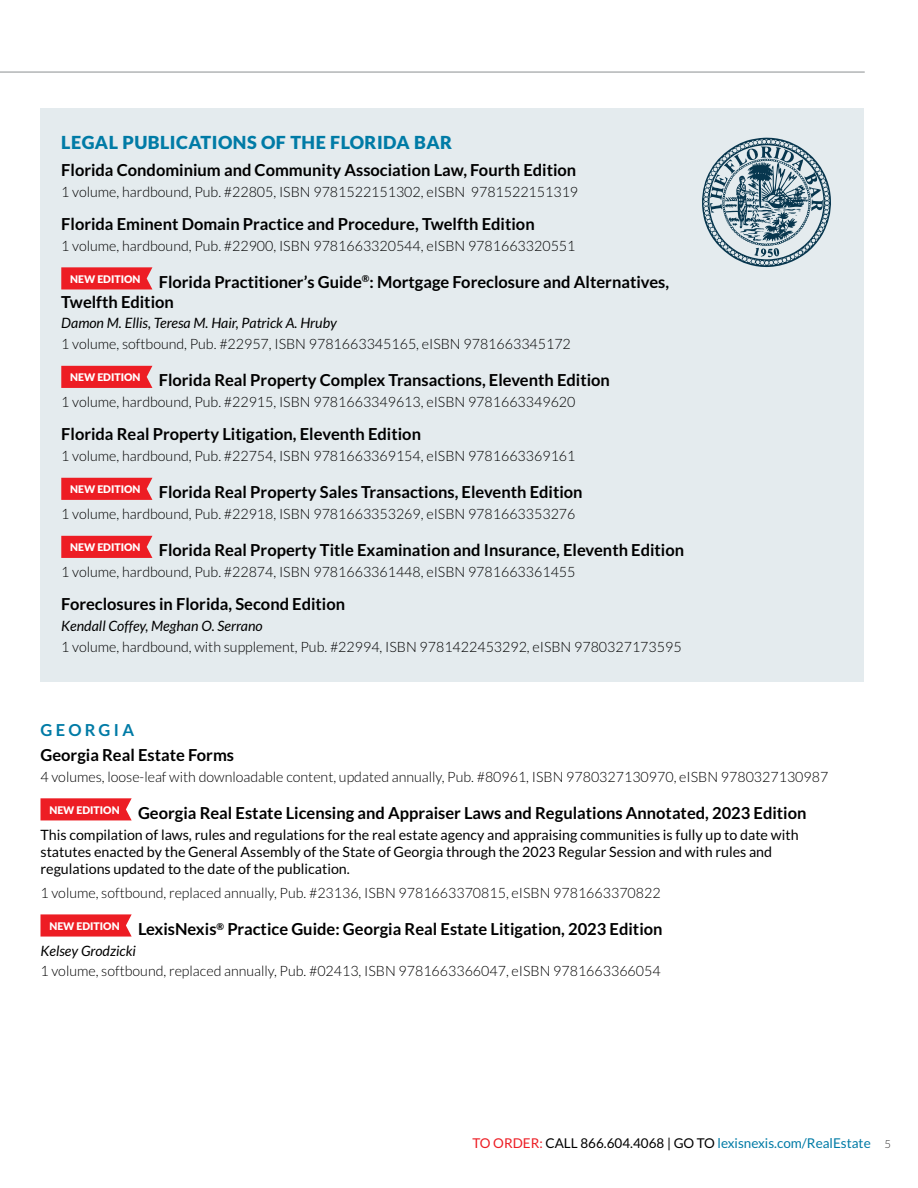
<style>
.page{position:relative;width:918px;height:1188px;background:#fff}
.page>*{position:absolute;margin:0;border:0;box-sizing:border-box;transform-origin:0 0}
.t1{font:900 18px "Lato";letter-spacing:.025em;color:#007ba6}
.t2{font:700 16.5px/19.8px "Lato";color:#000}
.t3{font:700 16.5px "Lato";letter-spacing:.2em;color:#007ba6}
.t4{font:300 14.25px "Lato";color:#000}
.t5{font:14.25px/17.1px "Lato";color:#000}
.t6{font:italic 14.25px "Lato";color:#000}
.t7{font:13.5px "Lato";color:#007ba6}
.s1{color:#ed1d24}
.s2{color:#000}
.s3{font-weight:300;font-size:11.25px;color:#292829}
</style>
<div class="page">
<div style="left:40px;top:108px;width:824px;height:573px;background:#e4ebee"></div>
<hr style="left:0;top:71px;width:865px;height:2px;background:#b2b5b6">
<svg style="left:61px;top:267px;width:91px;height:22px;background:#ec262d"></svg>
<svg style="left:61px;top:366px;width:91px;height:22px;background:#ec232a"></svg>
<svg style="left:61px;top:478px;width:91px;height:22px;background:#ec242b"></svg>
<svg style="left:61px;top:536px;width:91px;height:22px;background:#ec232a"></svg>
<svg style="left:40px;top:798px;width:92px;height:22px;background:#ed2930"></svg>
<svg style="left:40px;top:914px;width:92px;height:23px;background:#ee2e34"></svg>
<svg style="left:702px;top:137px;width:129px;height:131px"></svg>
<p class="t1" style="left:61px;top:132px;width:392px">LEGAL PUBLICATIONS OF THE FLORIDA BAR</p>
<p class="t2" style="left:61px;top:160px;width:517px">Florida Condominium and Community Association Law, Fourth Edition</p>
<p class="t4" style="left:61px;top:184px;width:518px">1 volume, hardbound, Pub. #22805, ISBN 9781522151302, eISBN 9781522151319</p>
<p class="t2" style="left:61px;top:214px;width:475px">Florida Eminent Domain Practice and Procedure, Twelfth Edition</p>
<p class="t4" style="left:61px;top:238px;width:516px">1 volume, hardbound, Pub. #22900, ISBN 9781663320544, eISBN 9781663320551</p>
<p class="t2" style="left:61px;top:272px;width:609px;text-indent:9px"><sup>NEW</sup> <sup>EDITION</sup> Florida Practitioner’s Guide<sup>®</sup>: Mortgage Foreclosure and Alternatives,<br>Twelfth Edition</p>
<p class="t6" style="left:61px;top:315px;width:277px">Damon M. Ellis, Teresa M. Hair, Patrick A. Hruby</p>
<p class="t4" style="left:61px;top:336px;width:511px">1 volume, softbound, Pub. #22957, ISBN 9781663345165, eISBN 9781663345172</p>
<p class="t2" style="left:70px;top:370px;width:541px"><sup>NEW</sup> <sup>EDITION</sup> Florida Real Property Complex Transactions, Eleventh Edition</p>
<p class="t4" style="left:61px;top:394px;width:516px">1 volume, hardbound, Pub. #22915, ISBN 9781663349613, eISBN 9781663349620</p>
<p class="t2" style="left:61px;top:424px;width:361px">Florida Real Property Litigation, Eleventh Edition</p>
<p class="t4" style="left:61px;top:448px;width:516px">1 volume, hardbound, Pub. #22754, ISBN 9781663369154, eISBN 9781663369161</p>
<p class="t2" style="left:70px;top:482px;width:514px"><sup>NEW</sup> <sup>EDITION</sup> Florida Real Property Sales Transactions, Eleventh Edition</p>
<p class="t4" style="left:61px;top:506px;width:516px">1 volume, hardbound, Pub. #22918, ISBN 9781663353269, eISBN 9781663353276</p>
<p class="t2" style="left:70px;top:540px;width:615px"><sup>NEW</sup> <sup>EDITION</sup> Florida Real Property Title Examination and Insurance, Eleventh Edition</p>
<p class="t4" style="left:61px;top:564px;width:516px">1 volume, hardbound, Pub. #22874, ISBN 9781663361448, eISBN 9781663361455</p>
<p class="t2" style="left:61px;top:594px;width:285px">Foreclosures in Florida, Second Edition</p>
<p class="t6" style="left:61px;top:618px;width:203px">Kendall Coffey, Meghan O. Serrano</p>
<p class="t4" style="left:61px;top:639px;width:622px">1 volume, hardbound, with supplement, Pub. #22994, ISBN 9781422453292, eISBN 9780327173595</p>
<p class="t3" style="left:40px;top:720px;width:95px">GEORGIA</p>
<p class="t2" style="left:40px;top:745px;width:195px">Georgia Real Estate Forms</p>
<p class="t4" style="left:40px;top:769px;width:789px">4 volumes, loose-leaf with downloadable content, updated annually, Pub. #80961, ISBN 9780327130970, eISBN 9780327130987</p>
<p class="t2" style="left:49px;top:803px;width:759px"><sup>NEW</sup> <sup>EDITION</sup> Georgia Real Estate Licensing and Appraiser Laws and Regulations Annotated, 2023 Edition</p>
<p class="t5" style="left:40px;top:826px;width:760px">This compilation of laws, rules and regulations for the real estate agency and appraising communities is fully up to date with statutes enacted by the General Assembly of the State of Georgia through the 2023 Regular Session and with rules and regulations updated to the date of the publication.</p>
<p class="t4" style="left:40px;top:885px;width:622px">1 volume, softbound, replaced annually, Pub. #23136, ISBN 9781663370815, eISBN 9781663370822</p>
<p class="t2" style="left:49px;top:919px;width:615px"><sup>NEW</sup> <sup>EDITION</sup> LexisNexis<sup>®</sup> Practice Guide: Georgia Real Estate Litigation, 2023 Edition</p>
<p class="t6" style="left:40px;top:943px;width:97px">Kelsey Grodzicki</p>
<p class="t4" style="left:40px;top:964px;width:622px">1 volume, softbound, replaced annually, Pub. #02413, ISBN 9781663366047, eISBN 9781663366054</p>
<p class="t7" style="left:473px;top:1136px;width:420px"><span class="s1">TO ORDER:</span> <span class="s2">CALL 866.604.4068 | GO TO</span> lexisnexis.com/RealEstate <span class="s3">5</span></p>
</div>
